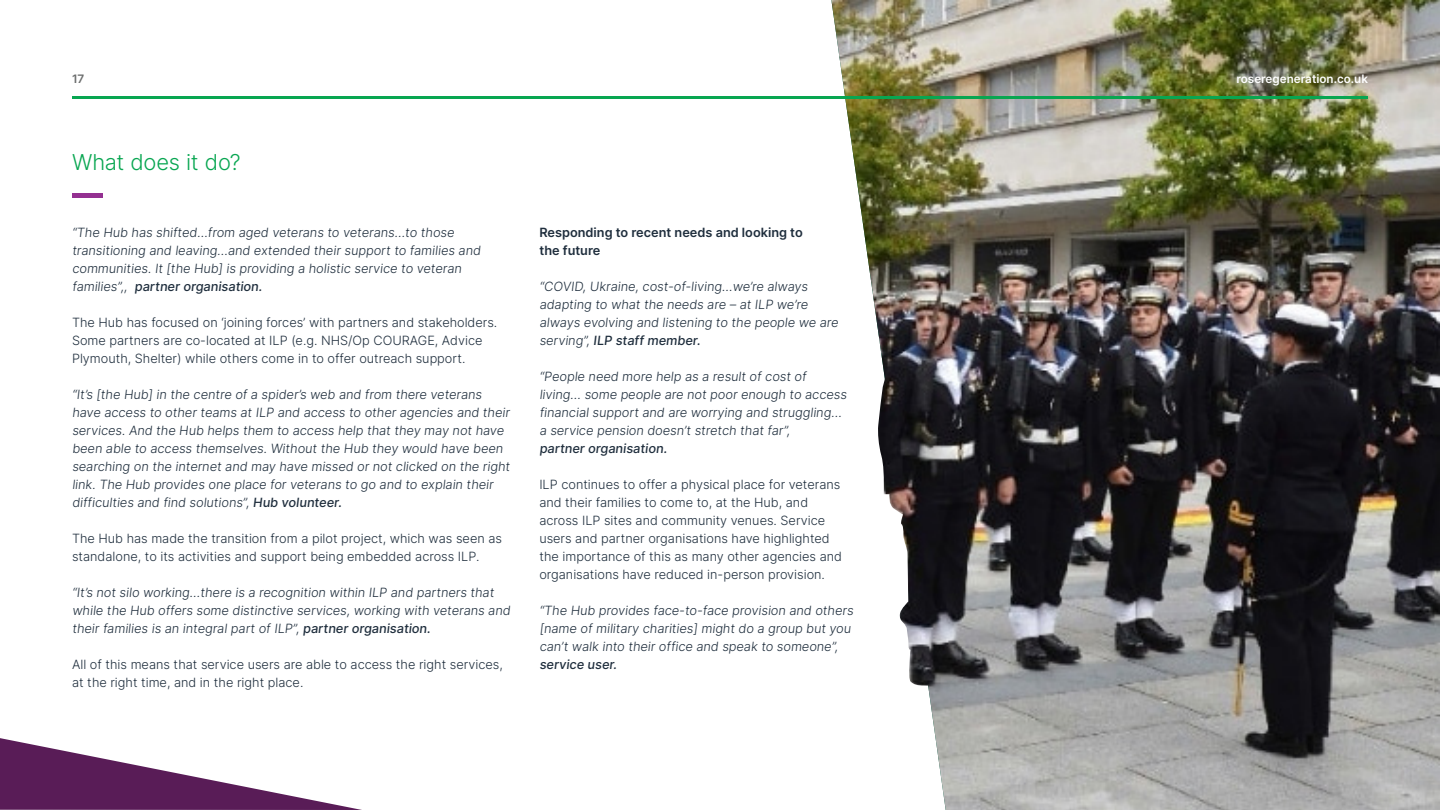
<style>
.page{position:relative;width:1440px;height:810px;background:#fff}
.page>*{position:absolute;margin:0;border:0;box-sizing:border-box;transform-origin:0 0}
.t1{font:300 21.9px "Inter";letter-spacing:-.015em;color:#08a651}
.t2{font:300 12.75px/18px "Inter";color:#1f2e3d}
.t3{font:600 12.75px "Inter";color:#1f2e3d}
.t4{font:500 12.75px "Inter";color:#1f2e3d}
.t5{font:600 11.7px "Inter";color:#fff}
.t6{font:600 11.7px "Inter";color:#6b6d6d}
.s1{font-weight:500}
</style>
<div class="page">
<img style="left:831px;top:0;width:609px;height:810px">
<hr style="left:72px;top:97px;width:1296px;height:2px;background:#08a651">
<img style="left:878px;top:339px;width:93px;height:350px">
<hr style="left:72px;top:194px;width:30px;height:4px;background:#943091">
<svg style="left:0;top:738px;width:362px;height:72px"></svg>
<p class="t6" style="left:72px;top:70px;width:14px">17</p>
<p class="t1" style="left:72px;top:147px;width:170px">What does it do?</p>
<p class="t2" style="left:72px;top:224px;width:412px">“The Hub has shifted…from aged veterans to veterans…to those transitioning and leaving…and extended their support to families and communities. It [the Hub] is providing a holistic service to veteran families”,, <span class="s1">partner organisation.</span></p>
<p class="t2" style="left:72px;top:314px;width:427px">The Hub has focused on ‘joining forces’ with partners and stakeholders.<br>Some partners are co-located at ILP (e.g. NHS/Op COURAGE, Advice<br>Plymouth, Shelter) while others come in to offer outreach support.</p>
<p class="t2" style="left:72px;top:386px;width:441px">“It’s [the Hub] in the centre of a spider’s web and from there veterans have access to other teams at ILP and access to other agencies and their services. And the Hub helps them to access help that they may not have been able to access themselves. Without the Hub they would have been searching on the internet and may have missed or not clicked on the right link. The Hub provides one place for veterans to go and to explain their difficulties and find solutions”, <span class="s1">Hub volunteer.</span></p>
<p class="t2" style="left:72px;top:530px;width:432px">The Hub has made the transition from a pilot project, which was seen as standalone, to its activities and support being embedded across ILP.</p>
<p class="t2" style="left:72px;top:584px;width:442px">“It’s not silo working…there is a recognition within ILP and partners that while the Hub offers some distinctive services, working with veterans and their families is an integral part of ILP”, <span class="s1">partner organisation.</span></p>
<p class="t2" style="left:72px;top:656px;width:432px">All of this means that service users are able to access the right services, at the right time, and in the right place.</p>
<p class="t3" style="left:539px;top:223px;width:265px">Responding to recent needs and looking to</p>
<p class="t3" style="left:539px;top:241px;width:63px">the future</p>
<p class="t2" style="left:539px;top:278px;width:303px">“COVID, Ukraine, cost-of-living…we’re always adapting to what the needs are – at ILP we’re always evolving and listening to the people we are serving”, <span class="s1">ILP staff member.</span></p>
<p class="t2" style="left:539px;top:368px;width:311px">“People need more help as a result of cost of living… some people are not poor enough to access financial support and are worrying and struggling…</p>
<p class="t2" style="left:539px;top:422px;width:254px">a service pension doesn’t stretch that far”,</p>
<p class="t4" style="left:539px;top:439px;width:131px">partner organisation.</p>
<p class="t2" style="left:539px;top:476px;width:304px">ILP continues to offer a physical place for veterans and their families to come to, at the Hub, and across ILP sites and community venues. Service users and partner organisations have highlighted the importance of this as many other agencies and organisations have reduced in-person provision.</p>
<p class="t2" style="left:539px;top:602px;width:318px">“The Hub provides face-to-face provision and others [name of military charities] might do a group but you can’t walk into their office and speak to someone”, <span class="s1">service user.</span></p>
<p class="t5" style="left:1237px;top:70px;width:133px">roseregeneration.co.uk</p>
</div>
